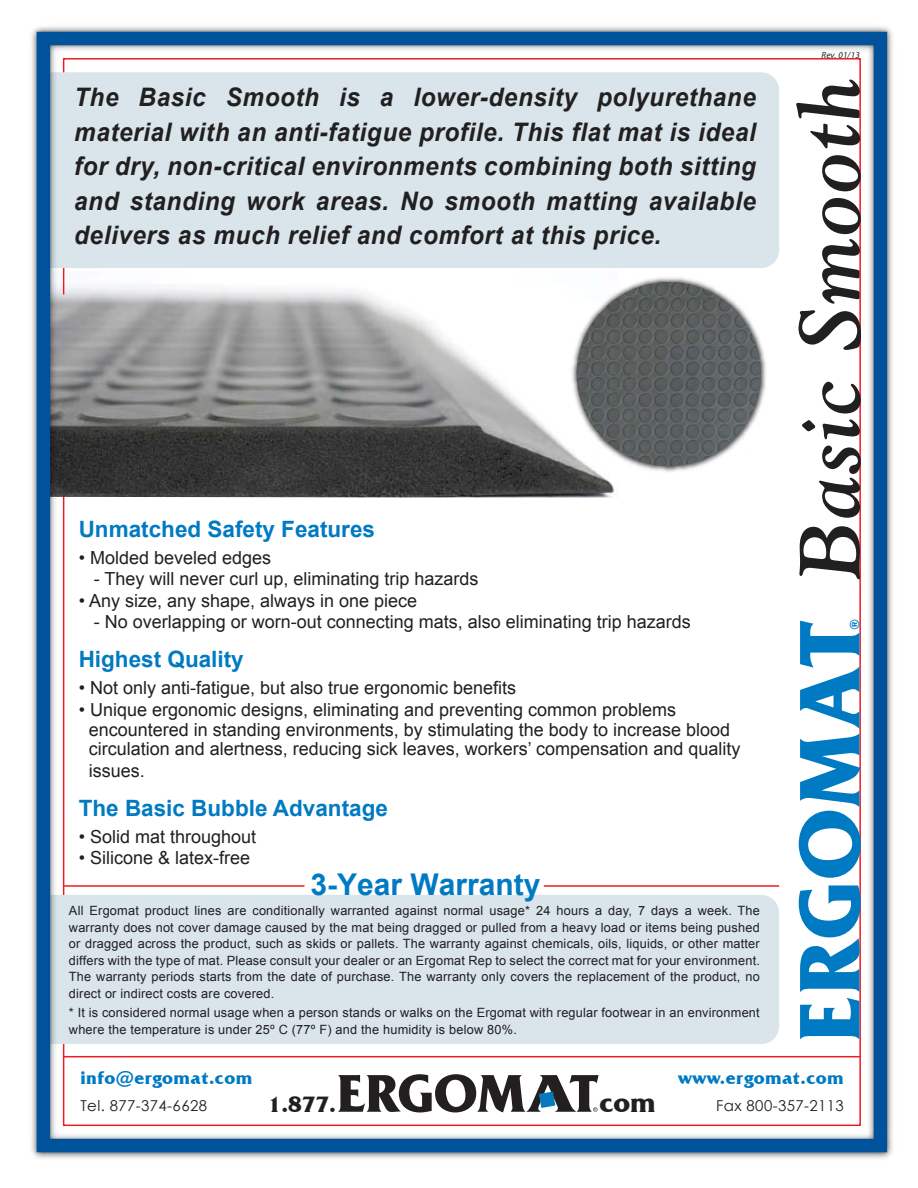
<style>
.page{position:relative;width:918px;height:1188px;background:#fff}
.page>*{position:absolute;margin:0;border:0;box-sizing:border-box;transform-origin:0 0}
.t1{font:700 87.45px "Friz Quadrata IT Cby BT";color:#007ac2}
.t2{font:italic 700 85.5px "Goudy Old Style BT";letter-spacing:.03em;color:#211f1f}
.t3{font:700 30px "Arial";color:#007ac2}
.t4{font:700 28.05px "Friz Quadrata IT Cby BT";color:#231f20}
.t5{font:italic 700 25.5px/34.5px "Arial";letter-spacing:.025em;color:#211f1f;text-align:justify;scale:.95 1}
.t6{font:700 22.95px "Friz Quadrata IT Cby BT";color:#231f20}
.t7{font:700 22.5px "Arial";color:#007ac2}
.t8{font:700 18.15px "Friz Quadrata IT Cby BT";letter-spacing:.025em;color:#007ac2}
.t9{font:18px/19.5px "Arial";color:#211f1f}
.t10{font:15px "Century Gothic";letter-spacing:.025em;color:#211f1f}
.t11{font:700 13.35px "Friz Quadrata IT Cby BT";color:#007ac2}
.t12{font:12.75px/16.5px "Arial";letter-spacing:.015em;color:#211f1f;text-align:justify}
.t13{font:italic 9px "Myriad Pro";letter-spacing:.02em;color:#211f1f}
</style>
<div class="page">
<img style="left:31px;top:26px;width:862px;height:1133px">
<div style="left:37px;top:32px;width:850px;height:1120px;border:14px solid #00529b"></div>
<svg style="left:63px;top:270px;width:1px;height:25px"></svg>
<hr style="left:544px;top:885px;width:235px;height:2px;background:#ec1c24">
<hr style="left:64px;top:885px;width:241px;height:2px;background:#ec1c24">
<img style="left:568px;top:273px;width:204px;height:205px">
<img style="left:577px;top:282px;width:184px;height:184px;border-radius:92px">
<svg style="left:338px;top:1074px;width:261px;height:38px"></svg>
<p class="t5" style="left:74px;top:81px;width:719px">The Basic Smooth is a lower-density polyurethane material with an anti-fatigue profile. This flat mat is ideal for dry, non-critical environments combining both sitting and standing work areas. No smooth matting available delivers as much relief and comfort at this price.</p>
<h3 class="t7" style="left:79px;top:514px;width:298px">Unmatched Safety Features</h3>
<h3 class="t9" style="left:79px;top:548px;width:194px">• Molded beveled edges</h3>
<h3 class="t9" style="left:94px;top:569px;width:386px">- They will never curl up, eliminating trip hazards</h3>
<h3 class="t9" style="left:79px;top:591px;width:340px">• Any size, any shape, always in one piece</h3>
<h3 class="t9" style="left:94px;top:613px;width:599px">- No overlapping or worn-out connecting mats, also eliminating trip hazards</h3>
<h3 class="t7" style="left:79px;top:645px;width:167px">Highest Quality</h3>
<h3 class="t9" style="left:79px;top:679px;width:439px">• Not only anti-fatigue, but also true ergonomic benefits</h3>
<p class="t9" style="left:89px;top:700px;width:653px;text-indent:-10px">• Unique ergonomic designs, eliminating and preventing common problems encountered in standing environments, by stimulating the body to increase blood circulation and alertness, reducing sick leaves, workers’ compensation and quality</p>
<h3 class="t9" style="left:89px;top:761px;width:58px">issues.</h3>
<h3 class="t7" style="left:79px;top:793px;width:311px">The Basic Bubble Advantage</h3>
<h3 class="t9" style="left:79px;top:827px;width:179px">• Solid mat throughout</h3>
<h3 class="t9" style="left:79px;top:848px;width:173px">• Silicone &amp; latex-free</h3>
<h3 class="t3" style="left:310px;top:865px;width:232px">3-Year Warranty</h3>
<p class="t12" style="left:69px;top:903px;width:692px">All Ergomat product lines are conditionally warranted against normal usage* 24 hours a day, 7 days a week. The warranty does not cover damage caused by the mat being dragged or pulled from a heavy load or items being pushed or dragged across the product, such as skids or pallets. The warranty against chemicals, oils, liquids, or other matter differs with the type of mat. Please consult your dealer or an Ergomat Rep to select the correct mat for your environment.<br>The warranty periods starts from the date of purchase. The warranty only covers the replacement of the product, no direct or indirect costs are covered.</p>
<p class="t12" style="left:69px;top:1005px;width:692px">* It is considered normal usage when a person stands or walks on the Ergomat with regular footwear in an environment where the temperature is under 25º C (77º F) and the humidity is below 80%.</p>
<p class="t13" style="left:821px;top:49px;width:40px">Rev. 01/13</p>
<h2 class="t2" style="left:777px;top:579px;width:502px;rotate:-90deg">Basic Smooth</h2>
<p class="t11" style="left:847px;top:630px;width:13px;rotate:-90deg">®</p>
<h1 class="t1" style="left:776px;top:1043px;width:425px;rotate:-90deg">ERGOMAT</h1>
<h3 class="t8" style="left:81px;top:1067px;width:173px">info@ergomat.com</h3>
<p class="t10" style="left:81px;top:1095px;width:128px">Tel. 877-374-6628</p>
<h3 class="t6" style="left:268px;top:1090px;width:70px">1.877.</h3>
<h3 class="t4" style="left:599px;top:1085px;width:58px">com</h3>
<h3 class="t8" style="left:678px;top:1067px;width:167px">www.ergomat.com</h3>
<p class="t10" style="left:716px;top:1095px;width:129px">Fax 800-357-2113</p>
</div>
